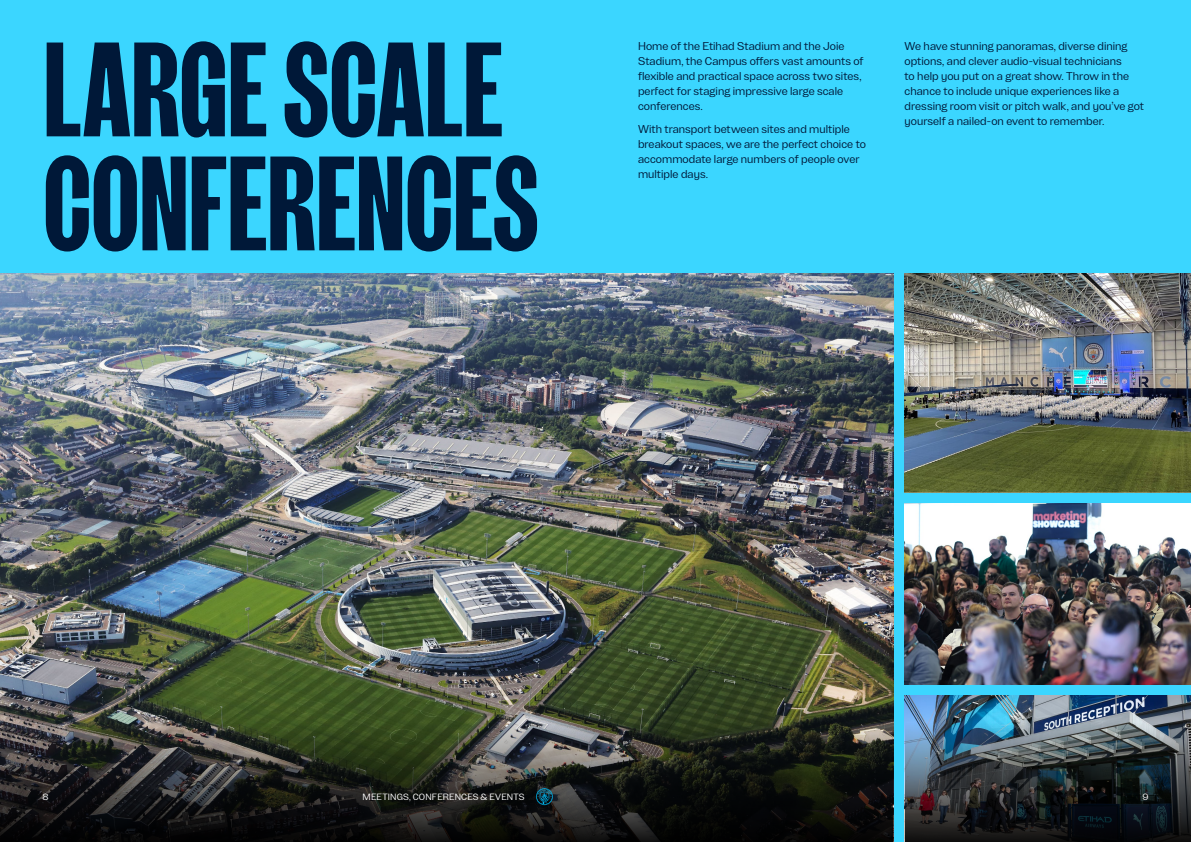
<style>
.page{position:relative;width:1191px;height:842px;background:#3bd6ff}
.page>*{position:absolute;margin:0;border:0;box-sizing:border-box;transform-origin:0 0}
.t1{font:700 condensed 118px/114px "Kippax Modern";color:#001838}
.t2{font:10px/15px "Kippax Modern";letter-spacing:.005em;color:#001838}
.t3{font:8px "Kippax Modern";letter-spacing:.02em;color:#fff}
</style>
<div class="page">
<img style="left:904px;top:696px;width:287px;height:27px">
<img style="left:0;top:273px;width:893px;height:450px">
<svg style="left:0;top:723px;width:893px;height:119px"></svg>
<img style="left:904px;top:273px;width:287px;height:219px">
<img style="left:904px;top:503px;width:287px;height:182px">
<img style="left:904px;top:723px;width:287px;height:119px">
<svg style="left:536px;top:788px;width:17px;height:17px"></svg>
<h1 class="t1" style="left:43px;top:34px;width:497px">LARGE SCALE<br>CONFERENCES</h1>
<p class="t2" style="left:638px;top:38px;width:227px">Home of the Etihad Stadium and the Joie Stadium, the Campus offers vast amounts of flexible and practical space across two sites, perfect for staging impressive large scale conferences.</p>
<p class="t2" style="left:638px;top:122px;width:229px">With transport between sites and multiple breakout spaces, we are the perfect choice to accommodate large numbers of people over multiple days.</p>
<p class="t2" style="left:904px;top:38px;width:240px">We have stunning panoramas, diverse dining options, and clever audio-visual technicians<br>to help you put on a great show. Throw in the chance to include unique experiences like a dressing room visit or pitch walk, and you’ve got yourself a nailed-on event to remember.</p>
<p class="t3" style="left:43px;top:791px;width:8px">8</p>
<p class="t3" style="left:362px;top:791px;width:163px">MEETINGS, CONFERENCES &amp; EVENTS</p>
<p class="t3" style="left:1142px;top:791px;width:8px">9</p>
</div>
